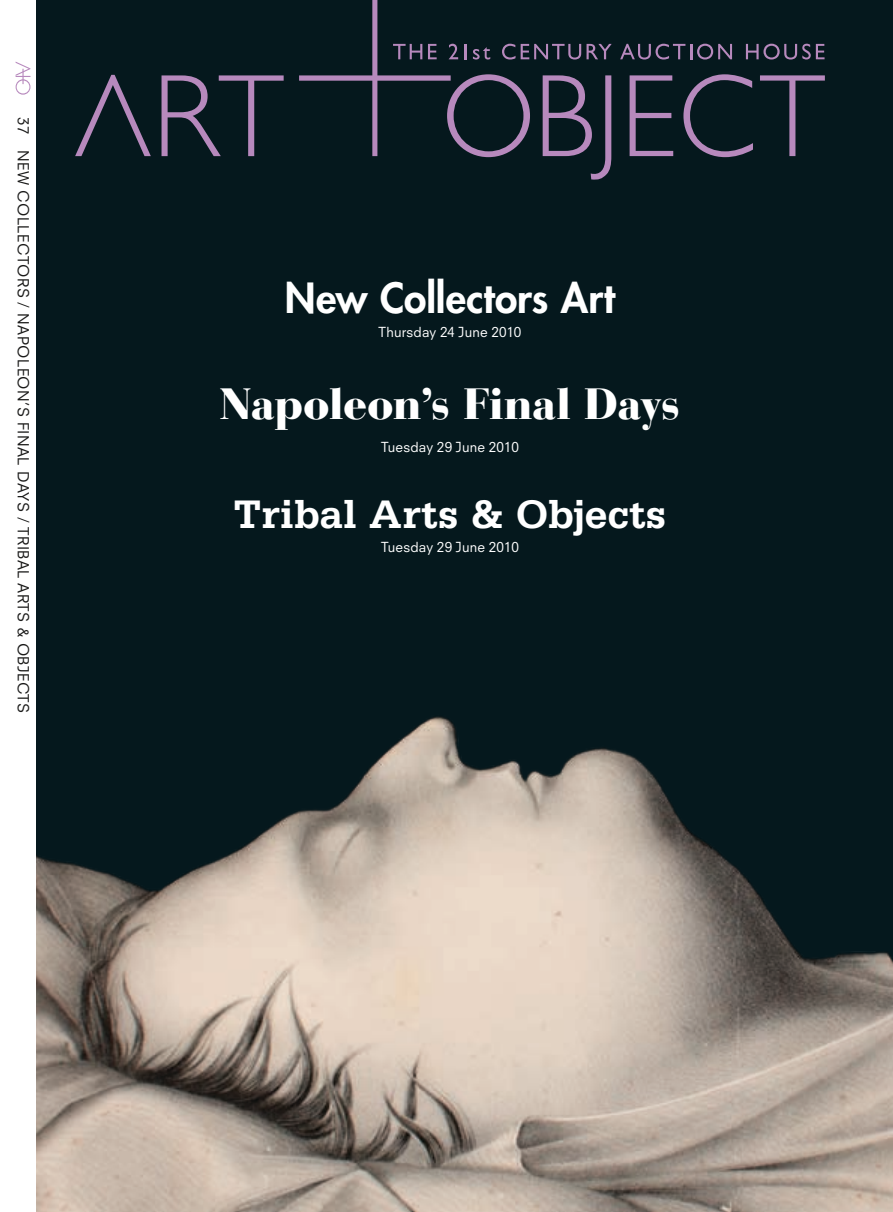
<style>
.page{position:relative;width:893px;height:1212px;background:#fff}
.page>*{position:absolute;margin:0;border:0;box-sizing:border-box;transform-origin:0 0}
.t1{font:900 43.5px "Bauer Bodoni";letter-spacing:-.015em;color:#fff}
.t2{font:700 42px "Serifa";color:#fff}
.t3{font:800 40.5px "Futura";color:#fff}
.t4{font:15px "Neuzeit S";letter-spacing:.025em;color:#1a1a19}
.t5{font:13.5px "Neuzeit S";letter-spacing:.015em;color:#fff}
</style>
<div class="page">
<div style="left:37px;top:0;width:856px;height:1212px;background:#05181d"></div>
<img style="left:37px;top:716px;width:856px;height:496px">
<svg style="left:162px;top:75px;width:122px;height:81px"></svg>
<svg style="left:630px;top:75px;width:43px;height:81px"></svg>
<svg style="left:683px;top:74px;width:70px;height:83px"></svg>
<svg style="left:760px;top:75px;width:65px;height:81px"></svg>
<svg style="left:299px;top:0;width:313px;height:180px"></svg>
<svg style="left:620px;top:44px;width:112px;height:16px"></svg>
<svg style="left:746px;top:44px;width:78px;height:16px"></svg>
<svg style="left:75px;top:75px;width:76px;height:81px"></svg>
<svg style="left:16px;top:62px;width:14px;height:33px"></svg>
<p class="t4" style="left:32px;top:117px;width:597px;rotate:90deg">37 NEW collectors / Napoleon ’s final days / Tribal arts &amp; objects</p>
<h3 class="t3" style="left:285px;top:272px;width:332px">New Collectors Art</h3>
<p class="t5" style="left:379px;top:324px;width:144px">Thursday 24 June 2010</p>
<h1 class="t1" style="left:220px;top:378px;width:462px">Napoleon’s Final Days</h1>
<p class="t5" style="left:381px;top:438px;width:139px">Tuesday 29 June 2010</p>
<h2 class="t2" style="left:233px;top:489px;width:435px">Tribal Arts &amp; Objects</h2>
<p class="t5" style="left:381px;top:539px;width:139px">Tuesday 29 June 2010</p>
</div>
